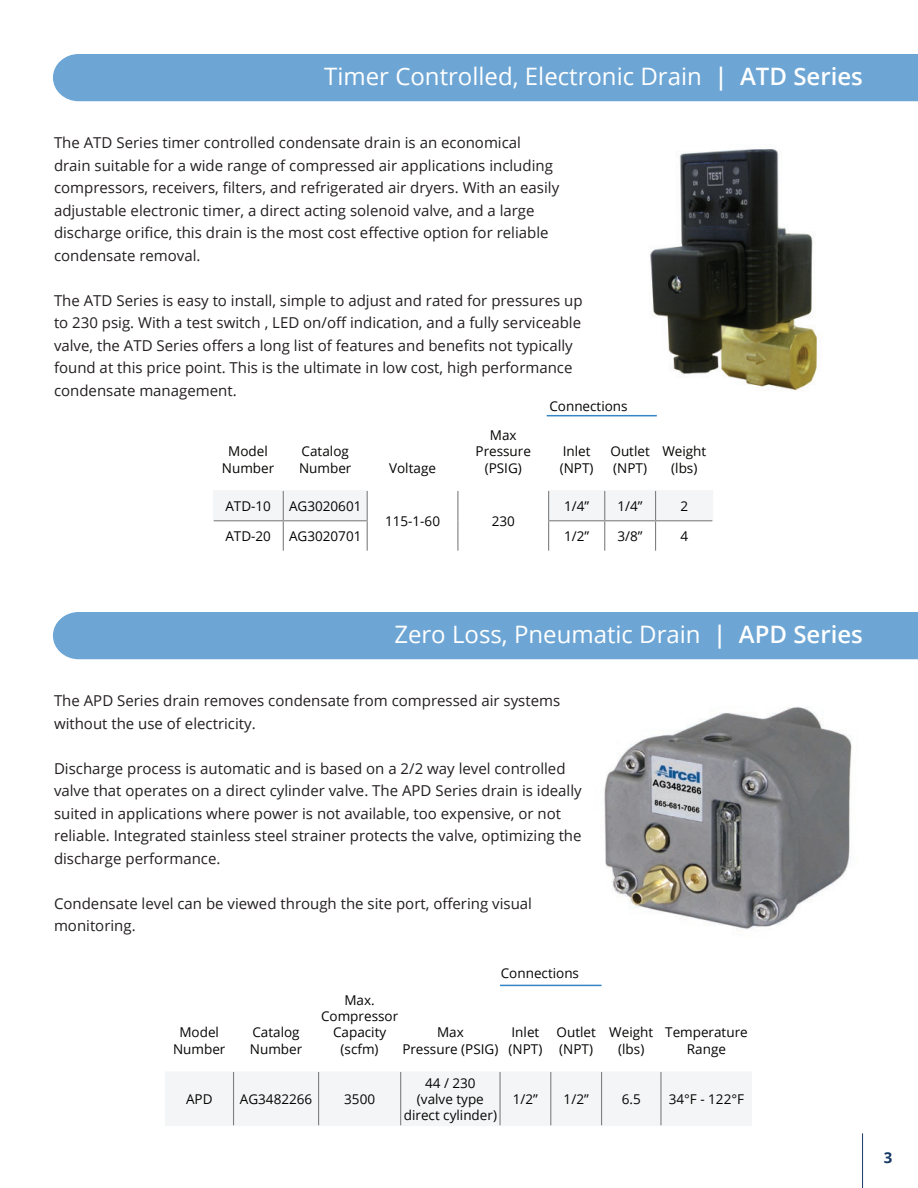
<style>
.page{position:relative;width:918px;height:1188px;background:#fff}
.page>*{position:absolute;margin:0;border:0;box-sizing:border-box;transform-origin:0 0}
.t1{font:24px "Open Sans";color:#fff}
.t2{font:15px/22.5px "Open Sans";color:#231f20}
.t3{font:700 15px "Open Sans";color:#153965}
.t4{font:13.5px/16.2px "Open Sans";color:#040503;text-align:center}
.s1{font-weight:600}
</style>
<div class="page">
<hr style="left:862px;top:1133px;width:1px;height:55px;background:#153965">
<div style="left:53px;top:54px;width:865px;height:47px;background:#6da6d5"></div>
<div style="left:53px;top:612px;width:865px;height:47px;background:#6da6d5"></div>
<img style="left:650px;top:149px;width:167px;height:241px">
<img style="left:604px;top:707px;width:248px;height:224px">
<svg style="left:213px;top:490px;width:500px;height:31px"></svg>
<hr style="left:457px;top:521px;width:1px;height:30px;background:#7f807f">
<hr style="left:214px;top:520px;width:69px;height:1px;background:#7f807f">
<hr style="left:283px;top:520px;width:85px;height:1px;background:#7f807f">
<hr style="left:548px;top:520px;width:57px;height:1px;background:#7f807f">
<hr style="left:605px;top:520px;width:51px;height:1px;background:#7f807f">
<hr style="left:656px;top:520px;width:56px;height:1px;background:#7f807f">
<hr style="left:283px;top:521px;width:1px;height:30px;background:#7f807f">
<hr style="left:367px;top:521px;width:1px;height:30px;background:#7f807f">
<hr style="left:548px;top:521px;width:1px;height:30px;background:#7f807f">
<hr style="left:604px;top:521px;width:1px;height:30px;background:#7f807f">
<hr style="left:655px;top:521px;width:1px;height:30px;background:#7f807f">
<hr style="left:547px;top:415px;width:110px;height:1px;background:#3685c6">
<div style="left:165px;top:1072px;width:587px;height:54px;background:#f4f5f6"></div>
<hr style="left:233px;top:1072px;width:1px;height:53px;background:#7f807f">
<hr style="left:318px;top:1072px;width:1px;height:53px;background:#7f807f">
<hr style="left:400px;top:1072px;width:1px;height:53px;background:#7f807f">
<hr style="left:499px;top:1072px;width:2px;height:53px;background:#7f807f">
<hr style="left:550px;top:1072px;width:1px;height:53px;background:#7f807f">
<hr style="left:601px;top:1072px;width:1px;height:53px;background:#7f807f">
<hr style="left:660px;top:1072px;width:2px;height:53px;background:#7f807f">
<hr style="left:500px;top:985px;width:102px;height:1px;background:#3685c6">
<h1 class="t1" style="left:324px;top:59px;width:540px">Timer Controlled, Electronic Drain <span class="s1">| ATD Series</span></h1>
<p class="t2" style="left:54px;top:131px;width:507px">The ATD Series timer controlled condensate drain is an economical drain suitable for a wide range of compressed air applications including compressors, receivers, filters, and refrigerated air dryers. With an easily adjustable electronic timer, a direct acting solenoid valve, and a large discharge orifice, this drain is the most cost effective option for reliable condensate removal.</p>
<p class="t2" style="left:54px;top:289px;width:530px">The ATD Series is easy to install, simple to adjust and rated for pressures up to 230 psig. With a test switch , LED on/off indication, and a fully serviceable valve, the ATD Series offers a long list of features and benefits not typically found at this price point. This is the ultimate in low cost, high performance condensate management.</p>
<p class="t4" style="left:549px;top:397px;width:80px">Connections</p>
<p class="t4" style="left:222px;top:443px;width:54px">Model<br>Number</p>
<p class="t4" style="left:299px;top:443px;width:54px;text-align:left">Catalog<br>Number</p>
<p class="t4" style="left:225px;top:497px;width:47px">ATD-10</p>
<p class="t4" style="left:289px;top:497px;width:74px">AG3020601</p>
<p class="t4" style="left:389px;top:459px;width:48px">Voltage</p>
<p class="t4" style="left:476px;top:427px;width:57px">Max<br>Pressure (PSIG)</p>
<p class="t4" style="left:385px;top:513px;width:57px">115-1-60</p>
<p class="t4" style="left:492px;top:513px;width:25px">230</p>
<p class="t4" style="left:560px;top:443px;width:35px;text-align:left">Inlet (NPT)</p>
<p class="t4" style="left:610px;top:443px;width:41px;text-align:left">Outlet (NPT)</p>
<p class="t4" style="left:662px;top:443px;width:45px">Weight (lbs)</p>
<p class="t4" style="left:564px;top:497px;width:27px">1/4”</p>
<p class="t4" style="left:618px;top:497px;width:27px">1/4”</p>
<p class="t4" style="left:680px;top:497px;width:9px">2</p>
<p class="t4" style="left:225px;top:528px;width:47px">ATD-20</p>
<p class="t4" style="left:289px;top:528px;width:74px">AG3020701</p>
<p class="t4" style="left:564px;top:528px;width:27px">1/2”</p>
<p class="t4" style="left:618px;top:528px;width:27px">3/8”</p>
<p class="t4" style="left:680px;top:528px;width:9px">4</p>
<h1 class="t1" style="left:394px;top:617px;width:470px">Zero Loss, Pneumatic Drain <span class="s1">| APD Series</span></h1>
<p class="t2" style="left:54px;top:689px;width:508px">The APD Series drain removes condensate from compressed air systems without the use of electricity.</p>
<p class="t2" style="left:54px;top:757px;width:529px">Discharge process is automatic and is based on a 2/2 way level controlled valve that operates on a direct cylinder valve. The APD Series drain is ideally suited in applications where power is not available, too expensive, or not reliable. Integrated stainless steel strainer protects the valve, optimizing the discharge performance.</p>
<p class="t2" style="left:54px;top:892px;width:480px">Condensate level can be viewed through the site port, offering visual monitoring.</p>
<p class="t4" style="left:173px;top:1024px;width:54px">Model<br>Number</p>
<p class="t4" style="left:250px;top:1024px;width:54px;text-align:left">Catalog<br>Number</p>
<p class="t4" style="left:501px;top:965px;width:80px">Connections</p>
<p class="t4" style="left:321px;top:992px;width:79px">Max.<br>Compressor<br>Capacity (scfm)</p>
<p class="t4" style="left:402px;top:1024px;width:98px">Max<br>Pressure (PSIG)</p>
<p class="t4" style="left:509px;top:1024px;width:35px;text-align:left">Inlet (NPT)</p>
<p class="t4" style="left:557px;top:1024px;width:41px;text-align:left">Outlet (NPT)</p>
<p class="t4" style="left:609px;top:1024px;width:45px">Weight (lbs)</p>
<p class="t4" style="left:665px;top:1024px;width:84px">Temperature<br>Range</p>
<p class="t4" style="left:186px;top:1090px;width:28px">APD</p>
<p class="t4" style="left:240px;top:1090px;width:74px">AG3482266</p>
<p class="t4" style="left:344px;top:1090px;width:32px">3500</p>
<p class="t4" style="left:404px;top:1074px;width:95px">44 / 230<br>(valve type direct cylinder)</p>
<p class="t4" style="left:513px;top:1090px;width:27px">1/2”</p>
<p class="t4" style="left:564px;top:1090px;width:27px">1/2”</p>
<p class="t4" style="left:622px;top:1090px;width:21px">6.5</p>
<p class="t4" style="left:669px;top:1090px;width:77px">34°F - 122°F</p>
<p class="t3" style="left:884px;top:1147px;width:10px">3</p>
</div>
